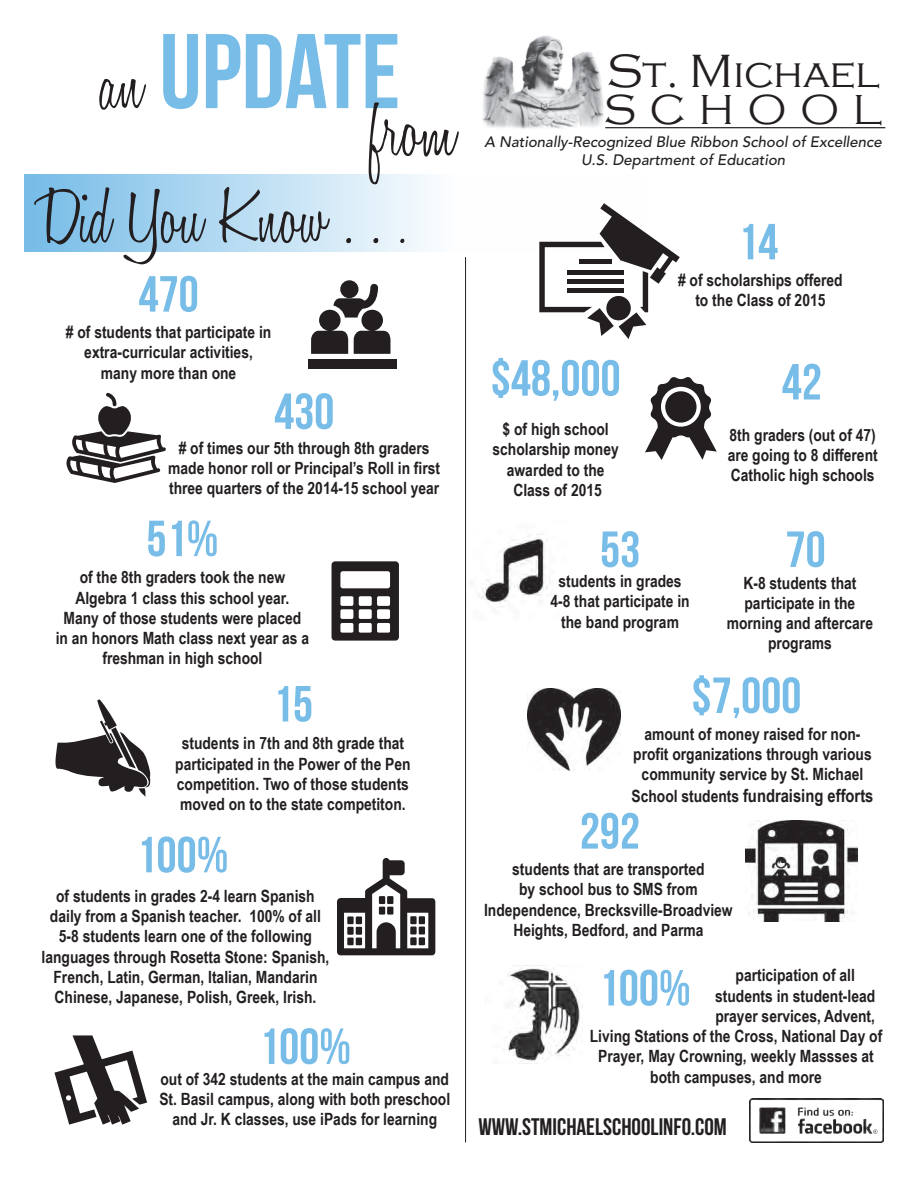
<style>
.page{position:relative;width:918px;height:1188px;background:#fff}
.page>*{position:absolute;margin:0;border:0;box-sizing:border-box;transform-origin:0 0}
.t1{font:105.9px "Bebas Neue";color:#78bde8}
.t2{font:300 81px "Honey Script";color:#231f20}
.t3{font:50.7px "Bebas Neue";color:#78bde8}
.t4{font:300 43.2px/37.2px "Copperplate Gothic";letter-spacing:.145em;color:#231f20}
.t5{font:24px "Bebas Neue";color:#231f20}
.t6{font:700 18px "Arial Narrow";color:#231f20}
.t7{font:700 16.95px/20.2px "Arial Narrow";color:#231f20;text-align:center}
.t8{font:italic 500 15px/18px "Avenir";color:#231f20;text-align:center}
.s1{font-family:"Honey Script";font-weight:300;font-size:81px;color:#231f20}
.s2{font-size:67.5px}
.s3{font-size:48px}
.s4{font-size:16.95px}
</style>
<div class="page">
<img style="left:466px;top:520px;width:82px;height:101px">
<svg style="left:24px;top:175px;width:404px;height:77px;background:#b4daf1"></svg>
<img style="left:482px;top:35px;width:129px;height:94px">
<hr style="left:605px;top:127px;width:280px;height:1px;background:#231f20">
<img style="left:750px;top:1098px;width:133px;height:44px">
<svg style="left:539px;top:203px;width:141px;height:136px"></svg>
<svg style="left:340px;top:280px;width:19px;height:18px"></svg>
<svg style="left:311px;top:284px;width:79px;height:70px"></svg>
<div style="left:308px;top:360px;width:89px;height:9px;background:#231f20"></div>
<svg style="left:66px;top:393px;width:100px;height:90px"></svg>
<svg style="left:332px;top:561px;width:67px;height:80px"></svg>
<svg style="left:55px;top:699px;width:96px;height:98px"></svg>
<svg style="left:337px;top:858px;width:98px;height:97px"></svg>
<svg style="left:645px;top:377px;width:72px;height:83px"></svg>
<div style="left:665px;top:391px;width:32px;height:32px;background:#231f20;border-radius:50%"></div>
<hr style="left:465px;top:257px;width:1px;height:885px;background:#231f20">
<svg style="left:54px;top:1035px;width:93px;height:90px"></svg>
<img style="left:746px;top:820px;width:112px;height:102px">
<img style="left:528px;top:688px;width:92px;height:83px">
<img style="left:504px;top:965px;width:76px;height:99px">
<h1 class="t1" style="left:101px;top:13px;width:301px"><span class="s1">an</span> UPDATE</h1>
<h2 class="t2" style="left:370px;top:81px;width:88px">from</h2>
<h2 class="t2" style="left:36px;top:168px;width:373px">Did You Know . . <span class="s2">.</span></h2>
<h3 class="t3" style="left:139px;top:266px;width:62px">470</h3>
<p class="t7" style="left:66px;top:322px;width:207px"># of students that participate in extra-curricular activities, many more than one</p>
<h3 class="t3" style="left:274px;top:384px;width:62px">430</h3>
<p class="t7" style="left:168px;top:437px;width:273px"># of times our 5th through 8th graders made honor roll or Principal’s Roll in first three quarters of the 2014-15 school year</p>
<h3 class="t3" style="left:146px;top:511px;width:73px">51%</h3>
<p class="t7" style="left:56px;top:567px;width:255px">of the 8th graders took the new<br>Algebra 1 class this school year.<br>Many of those students were placed in an honors Math class next year as a freshman in high school</p>
<h3 class="t3" style="left:273px;top:676px;width:42px">15</h3>
<p class="t7" style="left:175px;top:733px;width:237px">students in 7th and 8th grade that participated in the Power of the Pen competition. Two of those students moved on to the state competiton.</p>
<h3 class="t3" style="left:136px;top:827px;width:93px">100%</h3>
<p class="t7" style="left:42px;top:886px;width:289px">of students in grades 2-4 learn Spanish daily from a Spanish teacher. 100% of all 5-8 students learn one of the following languages through Rosetta Stone: Spanish, French, Latin, German, Italian, Mandarin Chinese, Japanese, Polish, Greek, Irish.</p>
<h3 class="t3" style="left:259px;top:1019px;width:93px">100%</h3>
<p class="t7" style="left:159px;top:1068px;width:292px">out of 342 students at the main campus and<br>St. Basil campus, along with both preschool and Jr. K classes, use iPads for learning</p>
<h3 class="t4" style="left:604px;top:55px;width:280px"><span class="s3">S</span>t. <span class="s3">M</span>ichael<br>SCHOOL</h3>
<p class="t8" style="left:484px;top:133px;width:399px">A Nationally-Recognized Blue Ribbon School of Excellence<br>U.S. Department of Education</p>
<h3 class="t3" style="left:738px;top:214px;width:42px">14</h3>
<h3 class="t3" style="left:491px;top:350px;width:131px">$48,000</h3>
<p class="t7" style="left:493px;top:419px;width:128px">$ of high school scholarship money awarded to the<br>Class of 2015</p>
<h3 class="t3" style="left:600px;top:522px;width:42px">53</h3>
<p class="t7" style="left:678px;top:270px;width:166px"># of scholarships offered to the Class of 2015</p>
<h3 class="t3" style="left:782px;top:354px;width:42px">42</h3>
<p class="t7" style="left:728px;top:424px;width:152px;text-align:justify">8th graders (out of 47) are going to 8 different Catholic high schools</p>
<h3 class="t3" style="left:786px;top:522px;width:42px">70</h3>
<p class="t7" style="left:550px;top:571px;width:141px">students in grades<br>4-8 that participate in the band program</p>
<p class="t7" style="left:727px;top:572px;width:148px">K-8 students that participate in the morning and aftercare programs</p>
<h3 class="t3" style="left:692px;top:668px;width:111px">$7,000</h3>
<p class="t7" style="left:633px;top:724px;width:240px">amount of money raised for non&shy;profit organizations through various community service by St. Michael</p>
<p class="t6" style="left:632px;top:785px;width:243px"><span class="s4">School students</span> fundraising efforts</p>
<h3 class="t3" style="left:580px;top:803px;width:62px">292</h3>
<p class="t7" style="left:484px;top:859px;width:250px">students that are transported<br>by school bus to SMS from<br>Independence, Brecksville-Broadview<br>Heights, Bedford, and Parma</p>
<p class="t7" style="left:736px;top:965px;width:121px">participation of all</p>
<p class="t7" style="left:715px;top:985px;width:162px">students in student-lead</p>
<p class="t7" style="left:715px;top:1006px;width:161px">prayer services, Advent,</p>
<p class="t7" style="left:590px;top:1026px;width:294px">Living Stations of the Cross, National Day of</p>
<p class="t7" style="left:598px;top:1046px;width:277px">Prayer, May Crowning, weekly Massses at</p>
<p class="t7" style="left:650px;top:1066px;width:173px">both campuses, and more</p>
<h3 class="t3" style="left:599px;top:960px;width:93px">100%</h3>
<h3 class="t5" style="left:478px;top:1114px;width:250px">WWW.STMICHAELSCHOOLINFO.COM</h3>
</div>
